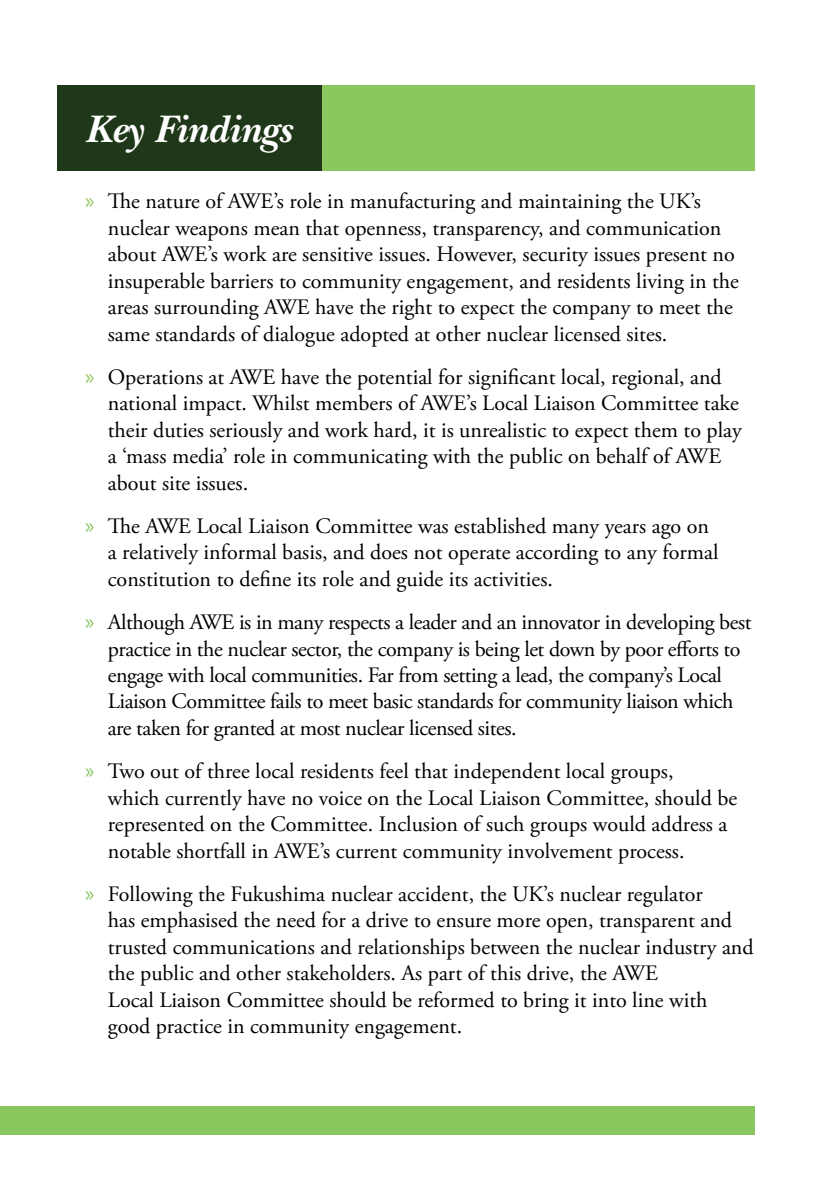
<style>
.page{position:relative;width:840px;height:1191px;background:#fff}
.page>*{position:absolute;margin:0;border:0;box-sizing:border-box;transform-origin:0 0}
.t1{font:italic 700 40px "New Baskerville";color:#fff}
.t2{font:22px/26.4px "Adobe Garamond Pro";color:#000}
.t3{font:22px/26.4px "Adobe Garamond Pro";letter-spacing:-.02em;color:#000}
.s1{font-family:"Myriad Pro";color:#8ac75f}
</style>
<div class="page">
<div style="left:104px;top:85px;width:650px;height:85px;background:#8ac75f"></div>
<div style="left:57px;top:85px;width:264px;height:85px;background:#20381a"></div>
<div style="left:0;top:1106px;width:754px;height:28px;background:#8ac75f"></div>
<h1 class="t1" style="left:85px;top:106px;width:208px">Key Findings</h1>
<p class="t2" style="left:108px;top:189px;width:632px;text-indent:-23px"><span class="s1">»</span> The nature of AWE’s role in manufacturing and maintaining the UK’s nuclear weapons mean that openness, transparency, and communication about AWE’s work are sensitive issues. However, security issues present no insuperable barriers to community engagement, and residents living in the areas surrounding AWE have the right to expect the company to meet the same standards of dialogue adopted at other nuclear licensed sites.</p>
<p class="t2" style="left:108px;top:364px;width:635px;text-indent:-23px"><span class="s1">»</span> Operations at AWE have the potential for significant local, regional, and national impact. Whilst members of AWE’s Local Liaison Committee take their duties seriously and work hard, it is unrealistic to expect them to play a ‘mass media’ role in communicating with the public on behalf of AWE about site issues.</p>
<p class="t2" style="left:108px;top:513px;width:612px;text-indent:-23px"><span class="s1">»</span> The AWE Local Liaison Committee was established many years ago on a relatively informal basis, and does not operate according to any formal constitution to define its role and guide its activities.</p>
<p class="t3" style="left:108px;top:610px;width:645px;text-indent:-23px"><span class="s1">»</span> Although AWE is in many respects a leader and an innovator in developing best practice in the nuclear sector, the company is being let down by poor efforts to engage with local communities. Far from setting a lead, the company’s Local Liaison Committee fails to meet basic standards for community liaison which are taken for granted at most nuclear licensed sites.</p>
<p class="t2" style="left:108px;top:759px;width:630px;text-indent:-23px"><span class="s1">»</span> Two out of three local residents feel that independent local groups,<br>which currently have no voice on the Local Liaison Committee, should be represented on the Committee. Inclusion of such groups would address a notable shortfall in AWE’s current community involvement process.</p>
<p class="t2" style="left:108px;top:881px;width:647px;text-indent:-23px"><span class="s1">»</span> Following the Fukushima nuclear accident, the UK’s nuclear regulator<br>has emphasised the need for a drive to ensure more open, transparent and trusted communications and relationships between the nuclear industry and the public and other stakeholders. As part of this drive, the AWE<br>Local Liaison Committee should be reformed to bring it into line with good practice in community engagement.</p>
</div>
